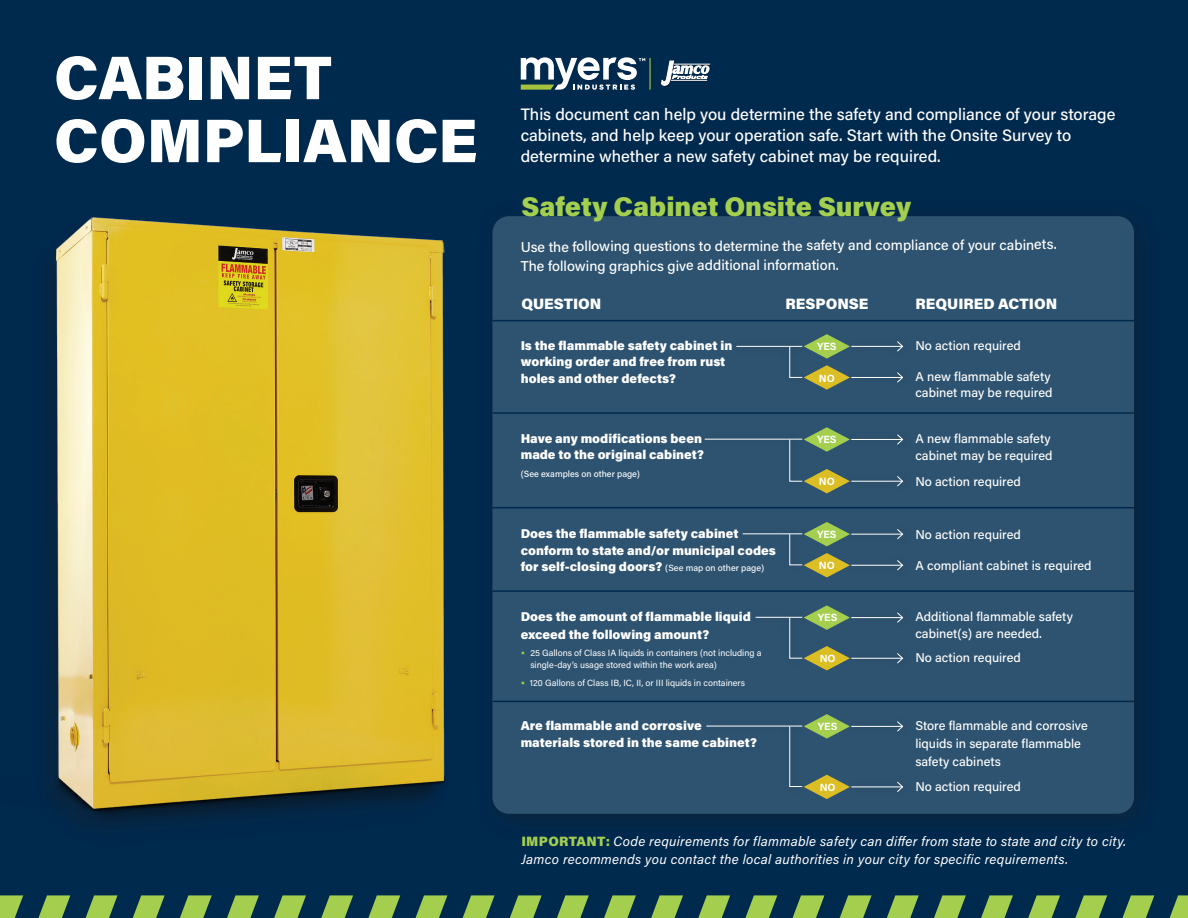
<style>
.page{position:relative;width:1188px;height:918px;background:#00294e}
.page>*{position:absolute;margin:0;border:0;box-sizing:border-box;transform-origin:0 0}
.t1{font:900 61.5px/63px "Acumin Pro";color:#fff}
.t2{font:900 27px "Acumin Pro";color:#a4cf4e}
.t3{font:500 16.5px/21px "Acumin Pro";color:#fff}
.t4{font:900 15px "Acumin Pro";color:#fff}
.t5{font:500 14.25px/20px "Acumin Pro";letter-spacing:-.005em;color:#fff}
.t6{font:italic 13.5px/18px "Acumin Pro";letter-spacing:.02em;color:#fff}
.t7{font:900 12.75px/16.5px "Acumin Pro";color:#fff}
.t8{font:500 12.75px/16.5px "Acumin Pro";color:#fff}
.t9{font:700 10.5px "Acumin Pro";color:#fff}
.t10{font:9px/12px "Acumin Pro";color:#fff}
.t11{font:500 9px "Acumin Pro";color:#fff}
.s1{font-weight:500;font-size:9px}
.s2{font-size:12px;color:#a4cf4e}
.s3{font-weight:900;font-style:normal;color:#a4cf4e}
</style>
<div class="page">
<svg style="left:463px;top:895px;width:32px;height:23px"></svg>
<svg style="left:510px;top:895px;width:32px;height:23px"></svg>
<svg style="left:557px;top:895px;width:32px;height:23px"></svg>
<svg style="left:604px;top:895px;width:32px;height:23px"></svg>
<svg style="left:651px;top:895px;width:32px;height:23px"></svg>
<svg style="left:698px;top:895px;width:32px;height:23px"></svg>
<svg style="left:745px;top:895px;width:32px;height:23px"></svg>
<svg style="left:793px;top:895px;width:31px;height:23px"></svg>
<svg style="left:840px;top:895px;width:32px;height:23px"></svg>
<svg style="left:887px;top:895px;width:32px;height:23px"></svg>
<svg style="left:934px;top:895px;width:32px;height:23px"></svg>
<svg style="left:981px;top:895px;width:32px;height:23px"></svg>
<svg style="left:1028px;top:895px;width:32px;height:23px"></svg>
<svg style="left:1075px;top:895px;width:32px;height:23px"></svg>
<svg style="left:1122px;top:895px;width:32px;height:23px"></svg>
<svg style="left:1170px;top:895px;width:18px;height:23px"></svg>
<hr style="left:649px;top:58px;width:2px;height:32px;background:#a7c13f">
<svg style="left:521px;top:57px;width:124px;height:33px"></svg>
<svg style="left:661px;top:61px;width:49px;height:25px"></svg>
<div style="left:492px;top:216px;width:642px;height:598px;background:#2e5370;border-radius:17px"></div>
<hr style="left:851px;top:346px;width:52px;height:1px;background:#fff">
<svg style="left:896px;top:341px;width:8px;height:11px"></svg>
<div style="left:730px;top:338px;width:79px;height:17px;background:#231f20;opacity:.4"></div>
<hr style="left:736px;top:346px;width:66px;height:1px;background:#fff">
<hr style="left:851px;top:377px;width:52px;height:1px;background:#fff">
<svg style="left:897px;top:372px;width:7px;height:11px"></svg>
<div style="left:781px;top:341px;width:29px;height:45px;background:#2d526e"></div>
<svg style="left:789px;top:334px;width:61px;height:56px"></svg>
<div style="left:698px;top:431px;width:112px;height:17px;background:#231f20;opacity:.4"></div>
<hr style="left:705px;top:439px;width:97px;height:1px;background:#fff">
<div style="left:781px;top:433px;width:29px;height:57px;background:#2d526e"></div>
<svg style="left:789px;top:427px;width:56px;height:66px"></svg>
<hr style="left:851px;top:439px;width:52px;height:1px;background:#fff">
<svg style="left:897px;top:434px;width:7px;height:11px"></svg>
<hr style="left:851px;top:481px;width:52px;height:1px;background:#fff">
<svg style="left:896px;top:476px;width:8px;height:11px"></svg>
<div style="left:736px;top:526px;width:73px;height:17px;background:#231f20;opacity:.4"></div>
<hr style="left:743px;top:533px;width:59px;height:1px;background:#fff">
<div style="left:781px;top:528px;width:29px;height:46px;background:#2d526e"></div>
<svg style="left:789px;top:522px;width:56px;height:55px"></svg>
<hr style="left:851px;top:534px;width:52px;height:1px;background:#fff">
<svg style="left:896px;top:529px;width:8px;height:11px"></svg>
<hr style="left:851px;top:565px;width:52px;height:1px;background:#fff">
<svg style="left:896px;top:560px;width:8px;height:11px"></svg>
<div style="left:749px;top:609px;width:60px;height:17px;background:#231f20;opacity:.4"></div>
<hr style="left:756px;top:617px;width:46px;height:1px;background:#fff">
<div style="left:781px;top:611px;width:29px;height:56px;background:#2d526e"></div>
<svg style="left:789px;top:605px;width:56px;height:65px"></svg>
<hr style="left:851px;top:617px;width:52px;height:1px;background:#fff">
<svg style="left:896px;top:612px;width:8px;height:11px"></svg>
<hr style="left:851px;top:658px;width:52px;height:1px;background:#fff">
<svg style="left:896px;top:653px;width:8px;height:11px"></svg>
<img style="left:0;top:217px;width:448px;height:701px">
<hr style="left:492px;top:412px;width:642px;height:2px;background:#00294e">
<hr style="left:492px;top:320px;width:642px;height:1px;background:#00294e">
<hr style="left:492px;top:507px;width:642px;height:1px;background:#00294e">
<hr style="left:492px;top:590px;width:642px;height:2px;background:#00294e">
<hr style="left:492px;top:701px;width:642px;height:1px;background:#00294e">
<div style="left:700px;top:718px;width:110px;height:17px;background:#231f20;opacity:.4"></div>
<hr style="left:706px;top:726px;width:96px;height:1px;background:#fff">
<div style="left:781px;top:720px;width:29px;height:75px;background:#2d526e"></div>
<svg style="left:789px;top:714px;width:56px;height:85px"></svg>
<hr style="left:851px;top:726px;width:52px;height:1px;background:#fff">
<svg style="left:896px;top:721px;width:8px;height:11px"></svg>
<hr style="left:851px;top:787px;width:52px;height:1px;background:#fff">
<svg style="left:896px;top:781px;width:8px;height:11px"></svg>
<h1 class="t1" style="left:54px;top:43px;width:425px">CABINET<br>COMPLIANCE</h1>
<p class="t3" style="left:521px;top:103px;width:596px">This document can help you determine the safety and compliance of your storage cabinets, and help keep your operation safe. Start with the Onsite Survey to determine whether a new safety cabinet may be required.</p>
<h2 class="t2" style="left:521px;top:188px;width:391px">Safety Cabinet Onsite Survey</h2>
<p class="t5" style="left:521px;top:235px;width:538px">Use the following questions to determine the safety and compliance of your cabinets.<br>The following graphics give additional information.</p>
<p class="t4" style="left:521px;top:294px;width:82px">QUESTION</p>
<p class="t4" style="left:785px;top:294px;width:84px">RESPONSE</p>
<p class="t4" style="left:915px;top:294px;width:143px">REQUIRED ACTION</p>
<p class="t7" style="left:521px;top:337px;width:213px">Is the flammable safety cabinet in working order and free from rust holes and other defects?</p>
<p class="t8" style="left:915px;top:337px;width:107px">No action required</p>
<p class="t9" style="left:817px;top:339px;width:21px">YES</p>
<p class="t9" style="left:819px;top:371px;width:17px">NO</p>
<p class="t8" style="left:915px;top:368px;width:139px">A new flammable safety cabinet may be required</p>
<p class="t7" style="left:521px;top:430px;width:185px">Have any modifications been made to the original cabinet?</p>
<p class="t11" style="left:521px;top:468px;width:121px">(See examples on other page)</p>
<p class="t9" style="left:817px;top:432px;width:21px">YES</p>
<p class="t9" style="left:819px;top:474px;width:17px">NO</p>
<p class="t8" style="left:915px;top:430px;width:139px">A new flammable safety cabinet may be required</p>
<p class="t8" style="left:915px;top:472px;width:107px">No action required</p>
<p class="t7" style="left:521px;top:525px;width:257px">Does the flammable safety cabinet conform to state and/or municipal codes for self-closing doors? <span class="s1">(See map on other page)</span></p>
<p class="t8" style="left:915px;top:526px;width:107px">No action required</p>
<p class="t9" style="left:817px;top:527px;width:21px">YES</p>
<p class="t9" style="left:819px;top:558px;width:17px">NO</p>
<p class="t8" style="left:915px;top:557px;width:178px">A compliant cabinet is required</p>
<p class="t7" style="left:521px;top:607px;width:232px;line-height:18px">Does the amount of flammable liquid exceed the following amount?</p>
<p class="t10" style="left:530px;top:646px;width:233px;text-indent:-10px"><span class="s2">•</span> 25 Gallons of Class IA liquids in containers (not including a single-day’s usage stored within the work area)</p>
<p class="t10" style="left:521px;top:676px;width:226px"><span class="s2">•</span> 120 Gallons of Class IB, IC, II, or III liquids in containers</p>
<p class="t9" style="left:818px;top:610px;width:21px">YES</p>
<p class="t9" style="left:820px;top:651px;width:17px">NO</p>
<p class="t8" style="left:915px;top:608px;width:159px">Additional flammable safety cabinet(s) are needed.</p>
<p class="t8" style="left:915px;top:649px;width:107px">No action required</p>
<p class="t7" style="left:521px;top:717px;width:238px">Are flammable and corrosive materials stored in the same cabinet?</p>
<p class="t8" style="left:915px;top:716px;width:174px;line-height:18px">Store flammable and corrosive liquids in separate flammable safety cabinets</p>
<p class="t9" style="left:818px;top:719px;width:21px">YES</p>
<p class="t9" style="left:820px;top:780px;width:17px">NO</p>
<p class="t8" style="left:915px;top:777px;width:107px">No action required</p>
<p class="t6" style="left:521px;top:832px;width:606px"><span class="s3">IMPORTANT:</span> Code requirements for flammable safety can differ from state to state and city to city.<br>Jamco recommends you contact the local authorities in your city for specific requirements.</p>
</div>
